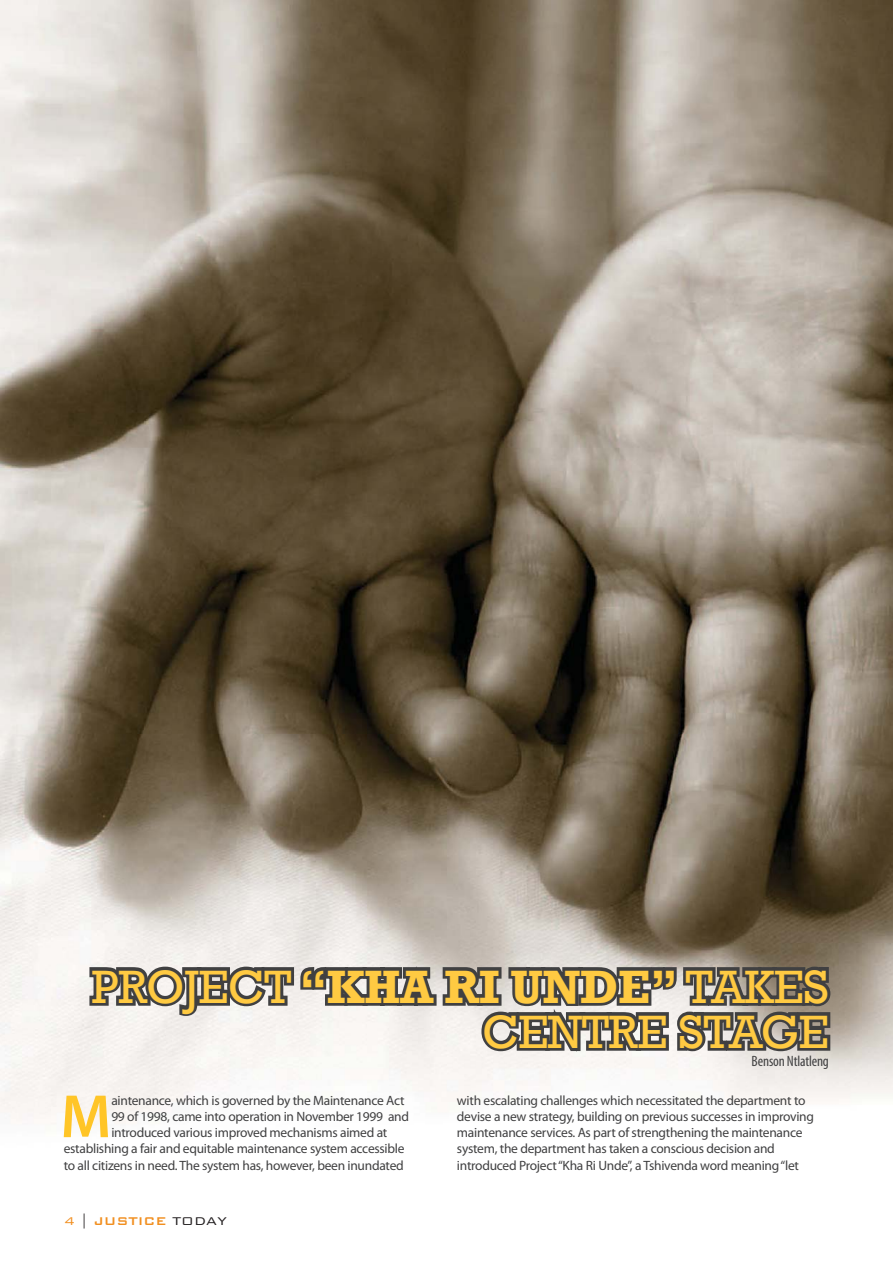
<style>
.page{position:relative;width:893px;height:1263px;background:#fff}
.page>*{position:absolute;margin:0;border:0;box-sizing:border-box;transform-origin:0 0}
.t1{font:600 61.5px "Myriad Pro";color:#ffc527}
.t2{font:48px/45px "Rockwell";letter-spacing:-.01em;color:#ffca42;text-align:right}
.t3{font:condensed 15px "Myriad Pro";letter-spacing:-.01em;color:#404041}
.t4{font:500 15px "Bank Gothic";color:#f18f20}
.t5{font:13.5px/16.2px "Myriad Pro";letter-spacing:-.02em;color:#404041}
.s1{font-weight:700}
.s2{font-weight:300}
.s3{font-weight:300;color:#231f20}
</style>
<div class="page">
<img style="left:0;top:0;width:893px;height:1124px">
<svg style="left:86px;top:955px;width:749px;height:108px"></svg>
<h2 class="t2" style="left:91px;top:963px;width:739px">PROJECT <span class="s1">“KHA RI UNDE”</span> TAKES<br>CENTRE STAGE</h2>
<p class="t3" style="left:751px;top:1055px;width:79px">Benson Ntlatleng</p>
<h1 class="t1" style="left:60px;top:1093px;width:52px">M</h1>
<p class="t5" style="left:111px;top:1093px;width:295px">aintenance, which is governed by the Maintenance Act</p>
<p class="t5" style="left:457px;top:1093px;width:358px">with escalating challenges which necessitated the department to devise a new strategy, building on previous successes in improving maintenance services. As part of strengthening the maintenance system, the department has taken a conscious decision and introduced Project “Kha Ri Unde”, a Tshivenda word meaning “let</p>
<p class="t5" style="left:111px;top:1109px;width:299px">99 of 1998, came into operation in November 1999 and</p>
<p class="t5" style="left:111px;top:1125px;width:277px">introduced various improved mechanisms aimed at</p>
<p class="t5" style="left:64px;top:1142px;width:342px">establishing a fair and equitable maintenance system accessible</p>
<p class="t5" style="left:64px;top:1158px;width:342px">to all citizens in need. The system has, however, been inundated</p>
<p class="t4" style="left:64px;top:1213px;width:165px"><span class="s2">4</span> <span class="s3">|</span> JUSTICE <span class="s3">TODAY</span></p>
</div>
